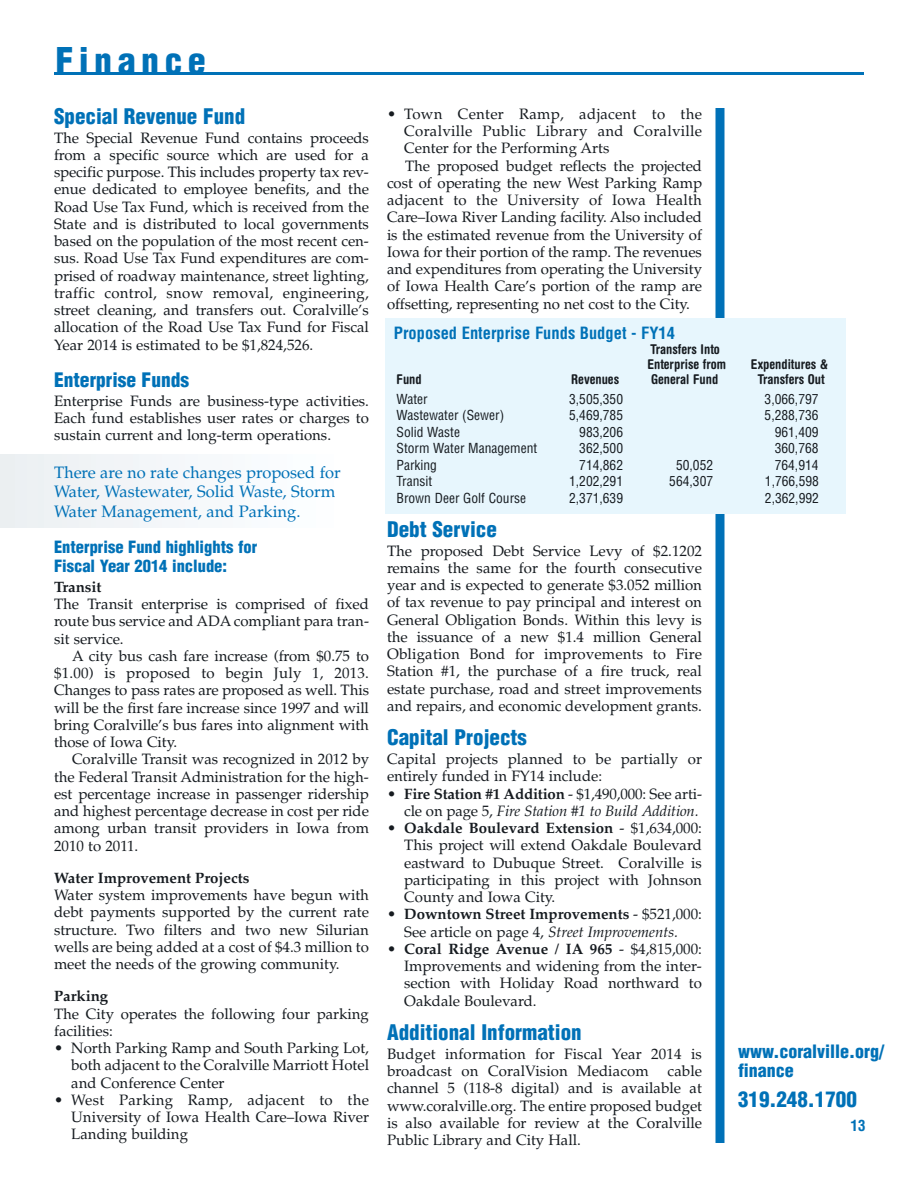
<style>
.page{position:relative;width:918px;height:1188px;background:#fff}
.page>*{position:absolute;margin:0;border:0;box-sizing:border-box;transform-origin:0 0}
.t1{font:900 condensed 36px "Helvetica";letter-spacing:.15em;color:#0071b7}
.t2{font:900 condensed 21px "Helvetica";color:#0071b7}
.t3{font:900 condensed 19.5px "Helvetica";color:#0071b7}
.t4{font:900 condensed 18px/19.5px "Helvetica";color:#0071b7}
.t5{font:16.5px/19.5px "Palatino";color:#0071b7}
.t6{font:900 condensed 16.5px/19.5px "Helvetica";color:#0071b7}
.t7{font:700 condensed 16.5px "Helvetica";color:#0071b7}
.t8{font:15px/17.2px "Palatino";color:#161b20;text-align:justify}
.t9{font:15px "Palatino";letter-spacing:.02em;color:#161b20}
.t10{font:700 15px "Palatino";color:#161b20}
.t11{font:700 condensed 15px "Helvetica";color:#0071b7}
.t12{font:condensed 13.5px "Helvetica";color:#161b20}
.t13{font:700 condensed 13.5px/15px "Helvetica Rounded";color:#161b20}
.s1{font-weight:700}
.s2{font-style:italic}
</style>
<div class="page">
<div style="left:0;top:455px;width:368px;height:73px;background:#f5f7fa"></div>
<hr style="left:54px;top:72px;width:810px;height:3px;background:#0071b7">
<div style="left:716px;top:108px;width:9px;height:1035px;background:#0071b7"></div>
<div style="left:386px;top:319px;width:460px;height:195px;background:#e7f6fd"></div>
<h1 class="t1" style="left:56px;top:47px;width:152px">Finance</h1>
<h2 class="t2" style="left:54px;top:108px;width:193px">Special Revenue Fund</h2>
<p class="t8" style="left:54px;top:130px;width:317px">The Special Revenue Fund contains proceeds from a specific source which are used for a specific purpose. This includes property tax rev&shy;enue dedicated to employee benefits, and the Road Use Tax Fund, which is received from the State and is distributed to local governments based on the population of the most recent cen&shy;sus. Road Use Tax Fund expenditures are com&shy;prised of roadway maintenance, street lighting, traffic control, snow removal, engineering, street cleaning, and transfers out. Coralville’s allocation of the Road Use Tax Fund for Fiscal Year 2014 is estimated to be $1,824,526.</p>
<h3 class="t3" style="left:54px;top:372px;width:137px">Enterprise Funds</h3>
<p class="t8" style="left:54px;top:394px;width:316px">Enterprise Funds are business-type activities.<br>Each fund establishes user rates or charges to sustain current and long-term operations.</p>
<p class="t5" style="left:54px;top:464px;width:288px">There are no rate changes proposed for<br>Water, Wastewater, Solid Waste, Storm<br>Water Management, and Parking.</p>
<p class="t6" style="left:54px;top:538px;width:205px">Enterprise Fund highlights for<br>Fiscal Year 2014 include:</p>
<p class="t10" style="left:54px;top:581px;width:49px">Transit</p>
<p class="t8" style="left:54px;top:597px;width:317px">The Transit enterprise is comprised of fixed route bus service and ADA compliant para tran&shy;sit service.</p>
<p class="t8" style="left:54px;top:649px;width:317px;text-indent:18px">A city bus cash fare increase (from $0.75 to $1.00) is proposed to begin July 1, 2013.<br>Changes to pass rates are proposed as well. This will be the first fare increase since 1997 and will bring Coralville’s bus fares into alignment with those of Iowa City.</p>
<p class="t8" style="left:54px;top:752px;width:317px;text-indent:18px">Coralville Transit was recognized in 2012 by the Federal Transit Administration for the high&shy;est percentage increase in passenger ridership and highest percentage decrease in cost per ride among urban transit providers in Iowa from 2010 to 2011.</p>
<p class="t10" style="left:54px;top:872px;width:197px">Water Improvement Projects</p>
<p class="t8" style="left:54px;top:888px;width:317px">Water system improvements have begun with debt payments supported by the current rate structure. Two filters and two new Silurian wells are being added at a cost of $4.3 million to meet the needs of the growing community.</p>
<p class="t10" style="left:54px;top:990px;width:56px">Parking</p>
<p class="t8" style="left:54px;top:1006px;width:316px">The City operates the following four parking facilities:</p>
<p class="t8" style="left:71px;top:1041px;width:299px;text-indent:-17px">• North Parking Ramp and South Parking Lot, both adjacent to the Coralville Marriott Hotel and Conference Center</p>
<p class="t8" style="left:71px;top:1093px;width:299px;text-indent:-17px">• West Parking Ramp, adjacent to the University of Iowa Health Care–Iowa River Landing building</p>
<p class="t9" style="left:387px;top:108px;width:316px">• Town Center Ramp, adjacent to the</p>
<p class="t9" style="left:404px;top:125px;width:299px">Coralville Public Library and Coralville</p>
<p class="t8" style="left:404px;top:141px;width:207px">Center for the Performing Arts</p>
<p class="t8" style="left:405px;top:159px;width:298px">The proposed budget reflects the projected</p>
<p class="t8" style="left:387px;top:176px;width:316px">cost of operating the new West Parking Ramp</p>
<p class="t8" style="left:387px;top:193px;width:317px">adjacent to the University of Iowa Health</p>
<p class="t8" style="left:387px;top:210px;width:316px">Care–Iowa River Landing facility. Also included</p>
<p class="t8" style="left:387px;top:228px;width:316px">is the estimated revenue from the University of</p>
<p class="t8" style="left:387px;top:245px;width:316px">Iowa for their portion of the ramp. The revenues</p>
<p class="t8" style="left:387px;top:262px;width:316px">and expenditures from operating the University</p>
<p class="t8" style="left:387px;top:279px;width:316px">of Iowa Health Care’s portion of the ramp are</p>
<p class="t8" style="left:387px;top:297px;width:304px">offsetting, representing no net cost to the City.</p>
<p class="t7" style="left:394px;top:327px;width:283px">Proposed Enterprise Funds Budget - FY14</p>
<p class="t13" style="left:647px;top:343px;width:80px">Transfers Into<br>Enterprise from</p>
<p class="t13" style="left:751px;top:358px;width:79px">Expenditures &amp;</p>
<p class="t13" style="left:397px;top:373px;width:27px">Fund</p>
<p class="t13" style="left:571px;top:373px;width:49px">Revenues</p>
<p class="t13" style="left:651px;top:373px;width:69px">General Fund</p>
<p class="t13" style="left:757px;top:373px;width:69px">Transfers Out</p>
<p class="t12" style="left:397px;top:394px;width:33px">Water</p>
<p class="t12" style="left:569px;top:394px;width:55px">3,505,350</p>
<p class="t12" style="left:765px;top:394px;width:55px">3,066,797</p>
<p class="t12" style="left:397px;top:410px;width:109px">Wastewater (Sewer)</p>
<p class="t12" style="left:569px;top:410px;width:55px">5,469,785</p>
<p class="t12" style="left:765px;top:410px;width:55px">5,288,736</p>
<p class="t12" style="left:397px;top:427px;width:65px">Solid Waste</p>
<p class="t12" style="left:579px;top:427px;width:45px">983,206</p>
<p class="t12" style="left:775px;top:427px;width:45px">961,409</p>
<p class="t12" style="left:397px;top:443px;width:142px">Storm Water Management</p>
<p class="t12" style="left:579px;top:443px;width:45px">362,500</p>
<p class="t12" style="left:775px;top:443px;width:45px">360,768</p>
<p class="t12" style="left:397px;top:460px;width:42px">Parking</p>
<p class="t12" style="left:579px;top:460px;width:45px">714,862</p>
<p class="t12" style="left:676px;top:460px;width:39px">50,052</p>
<p class="t12" style="left:775px;top:460px;width:45px">764,914</p>
<p class="t12" style="left:397px;top:476px;width:37px">Transit</p>
<p class="t12" style="left:569px;top:476px;width:55px">1,202,291</p>
<p class="t12" style="left:669px;top:476px;width:45px">564,307</p>
<p class="t12" style="left:765px;top:476px;width:55px">1,766,598</p>
<p class="t12" style="left:397px;top:493px;width:131px">Brown Deer Golf Course</p>
<p class="t12" style="left:569px;top:493px;width:55px">2,371,639</p>
<p class="t12" style="left:765px;top:493px;width:55px">2,362,992</p>
<h2 class="t2" style="left:387px;top:521px;width:111px">Debt Service</h2>
<p class="t8" style="left:387px;top:544px;width:317px">The proposed Debt Service Levy of $2.1202 remains the same for the fourth consecutive year and is expected to generate $3.052 million of tax revenue to pay principal and interest on General Obligation Bonds. Within this levy is the issuance of a new $1.4 million General Obligation Bond for improvements to Fire Station #1, the purchase of a fire truck, real estate purchase, road and street improvements and repairs, and economic development grants.</p>
<h2 class="t2" style="left:387px;top:730px;width:141px">Capital Projects</h2>
<p class="t8" style="left:387px;top:752px;width:317px">Capital projects planned to be partially or entirely funded in FY14 include:</p>
<p class="t8" style="left:387px;top:787px;width:316px;text-align:right">• <span class="s1">Fire Station #1 Addition</span> - $1,490,000: See arti&shy;cle on page 5, <span class="s2">Fire Station #1 to Build Addition.</span></p>
<p class="t8" style="left:404px;top:821px;width:299px;text-indent:-17px">• <span class="s1">Oakdale Boulevard Extension</span> - $1,634,000:<br>This project will extend Oakdale Boulevard eastward to Dubuque Street. Coralville is participating in this project with Johnson County and Iowa City.</p>
<p class="t8" style="left:387px;top:907px;width:317px;text-align:center">• <span class="s1">Downtown Street Improvements</span> - $521,000:<br>See article on page 4, <span class="s2">Street Improvements.</span></p>
<p class="t8" style="left:404px;top:942px;width:299px;text-indent:-17px">• <span class="s1">Coral Ridge Avenue / IA 965</span> - $4,815,000:<br>Improvements and widening from the inter&shy;section with Holiday Road northward to Oakdale Boulevard.</p>
<h2 class="t2" style="left:387px;top:1024px;width:196px">Additional Information</h2>
<p class="t8" style="left:387px;top:1047px;width:317px">Budget information for Fiscal Year 2014 is broadcast on CoralVision Mediacom</p>
<p class="t8" style="left:387px;top:1064px;width:317px;text-indent:281px">cable channel 5 (118-8 digital) and is available at www.coralville.org. The entire proposed budget is also available for review at the Coralville Public Library and City Hall.</p>
<p class="t4" style="left:738px;top:1043px;width:148px">www.coralville.org/ finance</p>
<h2 class="t2" style="left:738px;top:1091px;width:120px">319.248.1700</h2>
<p class="t11" style="left:851px;top:1120px;width:16px">13</p>
</div>
